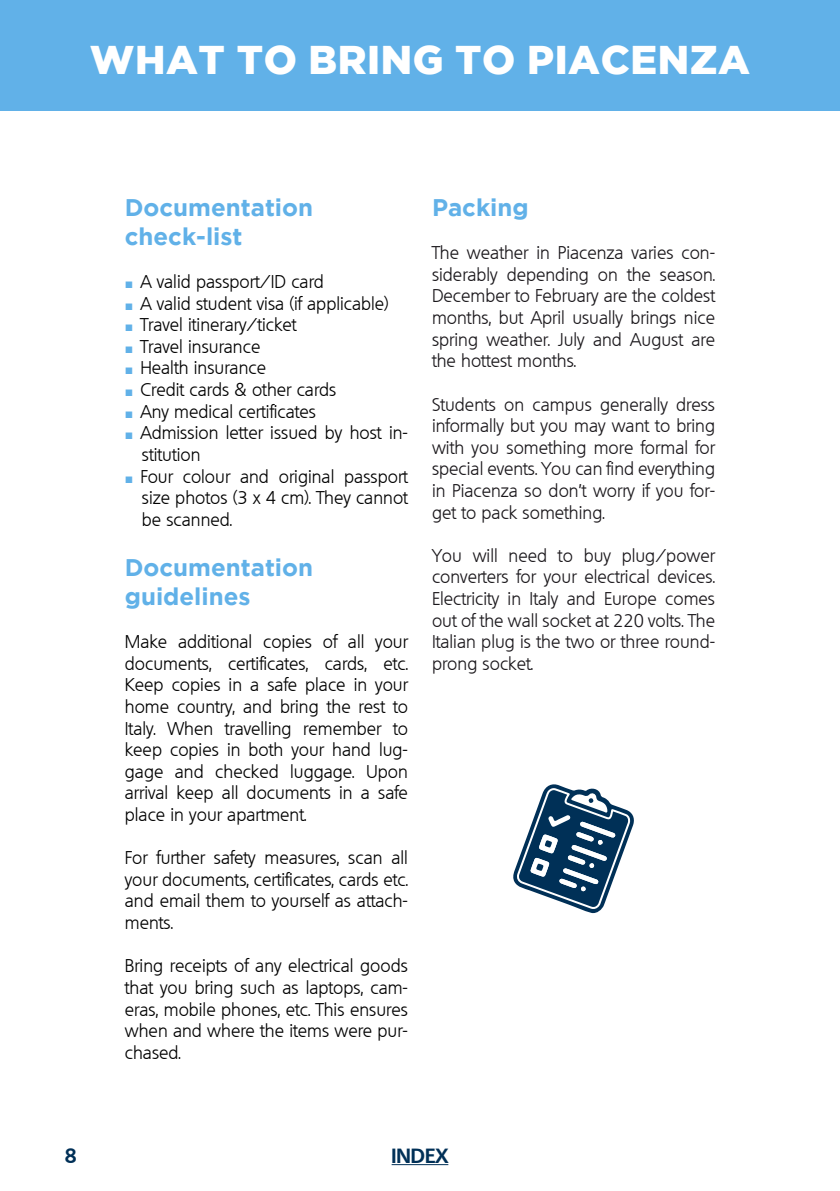
<style>
.page{position:relative;width:840px;height:1191px;background:#fff}
.page>*{position:absolute;margin:0;border:0;box-sizing:border-box;transform-origin:0 0}
.t1{font:900 40px "Gotham";letter-spacing:.015em;color:#fff}
.t2{font:700 24px/28.8px "Gotham";color:#61b1e8}
.t3{font:700 20px "Quebec";color:#003057}
.t4{font:300 18px/21.6px "Quebec";color:#000;text-align:justify}
.t5{font:300 18px/21.6px "Quebec";color:#1a171b;text-align:justify}
.s1{font-family:"Arial";font-weight:400;font-size:14px;color:#61b1e8}
</style>
<div class="page">
<div style="left:0;top:0;width:839px;height:111px;background:#61b1e8"></div>
<svg style="left:513px;top:784px;width:121px;height:130px"></svg>
<hr style="left:391px;top:1164px;width:57px;height:1px;background:#003057">
<h1 class="t1" style="left:90px;top:37px;width:661px">WHAT TO BRING TO PIACENZA</h1>
<h2 class="t2" style="left:125px;top:192px;width:190px">Documentation check-list</h2>
<p class="t4" style="left:125px;top:271px;width:200px"><span class="s1">■</span> A valid passport/ID card</p>
<p class="t4" style="left:125px;top:292px;width:265px"><span class="s1">■</span> A valid student visa (if applicable)</p>
<p class="t4" style="left:125px;top:314px;width:173px"><span class="s1">■</span> Travel itinerary/ticket</p>
<p class="t4" style="left:125px;top:336px;width:137px"><span class="s1">■</span> Travel insurance</p>
<p class="t4" style="left:125px;top:357px;width:143px"><span class="s1">■</span> Health insurance</p>
<p class="t4" style="left:125px;top:379px;width:213px"><span class="s1">■</span> Credit cards &amp; other cards</p>
<p class="t4" style="left:125px;top:400px;width:193px"><span class="s1">■</span> Any medical certificates</p>
<p class="t4" style="left:142px;top:422px;width:267px;text-indent:-17px"><span class="s1">■</span> Admission letter issued by host in&shy;stitution</p>
<p class="t4" style="left:142px;top:465px;width:267px;text-indent:-17px"><span class="s1">■</span> Four colour and original passport size photos (3 x 4 cm). They cannot be scanned.</p>
<h2 class="t2" style="left:125px;top:552px;width:190px">Documentation guidelines</h2>
<p class="t4" style="left:125px;top:631px;width:284px">Make additional copies of all your documents, certificates, cards, etc.<br>Keep copies in a safe place in your home country, and bring the rest to Italy. When travelling remember to keep copies in both your hand lug&shy;gage and checked luggage. Upon arrival keep all documents in a safe place in your apartment.</p>
<p class="t4" style="left:125px;top:847px;width:284px">For further safety measures, scan all your documents, certificates, cards etc. and email them to yourself as attach&shy;ments.</p>
<p class="t4" style="left:125px;top:955px;width:284px">Bring receipts of any electrical goods that you bring such as laptops, cam&shy;eras, mobile phones, etc. This ensures when and where the items were pur&shy;chased.</p>
<h2 class="t2" style="left:432px;top:192px;width:98px">Packing</h2>
<p class="t5" style="left:432px;top:242px;width:284px">The weather in Piacenza varies con&shy;siderably depending on the season.<br>December to February are the coldest months, but April usually brings nice spring weather. July and August are the hottest months.</p>
<p class="t5" style="left:432px;top:393px;width:284px">Students on campus generally dress informally but you may want to bring with you something more formal for special events. You can find everything in Piacenza so don’t worry if you for&shy;get to pack something.</p>
<p class="t5" style="left:432px;top:544px;width:284px">You will need to buy plug/power converters for your electrical devices.<br>Electricity in Italy and Europe comes out of the wall socket at 220 volts. The Italian plug is the two or three round&shy;prong socket.</p>
<p class="t3" style="left:65px;top:1142px;width:13px">8</p>
<p class="t3" style="left:391px;top:1142px;width:58px">INDEX</p>
</div>
